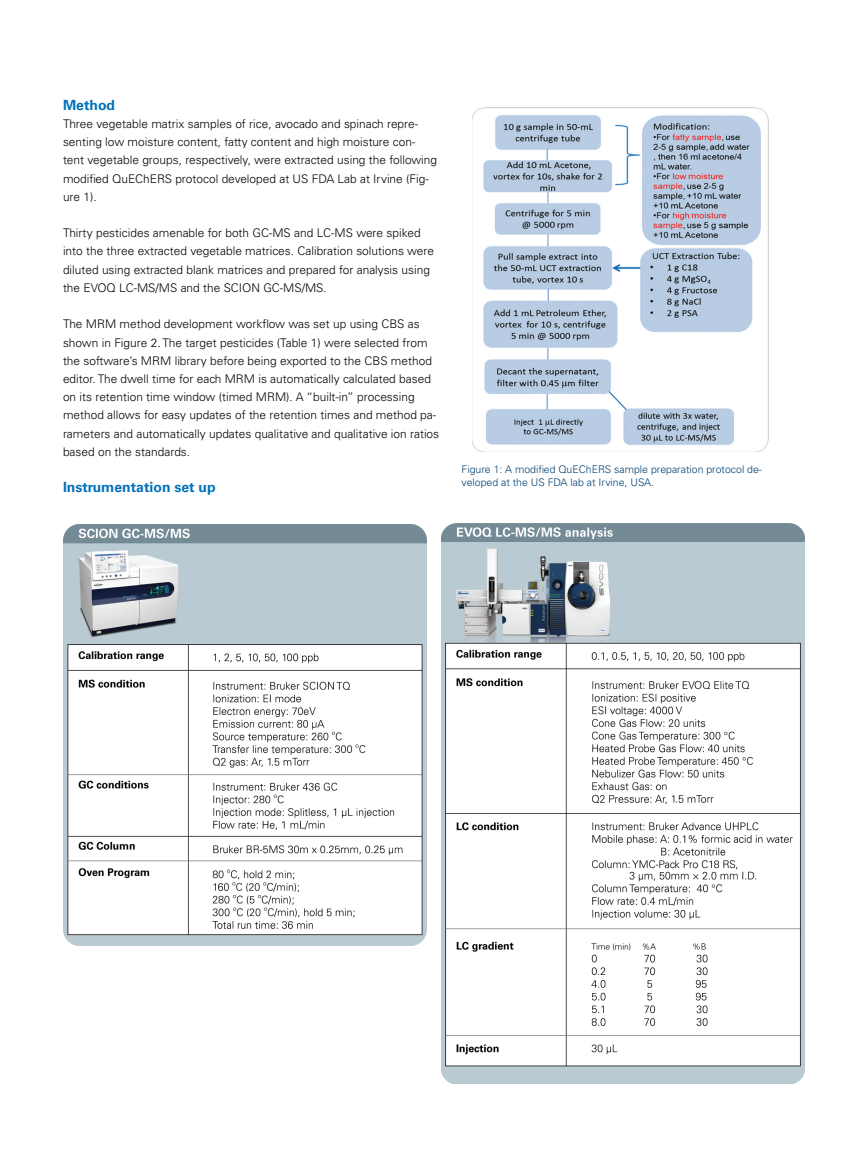
<style>
.page{position:relative;width:868px;height:1154px;background:#fff}
.page>*{position:absolute;margin:0;border:0;box-sizing:border-box;transform-origin:0 0}
.t1{font:700 14px "Univers LT Std";color:#0071ba}
.t2{font:300 11.9px/18.2px "Univers LT Std";color:#040503}
.t3{font:300 10.5px/12.6px "Univers LT Std";color:#004071}
</style>
<div class="page">
<img style="left:472px;top:108px;width:296px;height:343px">
<img style="left:63px;top:524px;width:364px;height:420px">
<img style="left:441px;top:523px;width:364px;height:560px">
<p class="t1" style="left:63px;top:97px;width:54px">Method</p>
<p class="t2" style="left:63px;top:115px;width:376px">Three vegetable matrix samples of rice, avocado and spinach repre&shy;senting low moisture content, fatty content and high moisture con&shy;tent vegetable groups, respectively, were extracted using the following modified QuEChERS protocol developed at US FDA Lab at Irvine (Fig&shy;ure 1).</p>
<p class="t2" style="left:63px;top:224px;width:373px">Thirty pesticides amenable for both GC-MS and LC-MS were spiked into the three extracted vegetable matrices. Calibration solutions were diluted using extracted blank matrices and prepared for analysis using the EVOQ LC-MS/MS and the SCION GC-MS/MS.</p>
<p class="t2" style="left:63px;top:315px;width:378px">The MRM method development workflow was set up using CBS as shown in Figure 2. The target pesticides (Table 1) were selected from the software’s MRM library before being exported to the CBS method editor. The dwell time for each MRM is automatically calculated based on its retention time window (timed MRM). A “built-in” processing method allows for easy updates of the retention times and method pa&shy;rameters and automatically updates qualitative and qualitative ion ratios based on the standards.</p>
<p class="t1" style="left:63px;top:479px;width:154px">Instrumentation set up</p>
<p class="t3" style="left:462px;top:463px;width:302px">Figure 1: A modified QuEChERS sample preparation protocol de&shy;veloped at the US FDA lab at Irvine, USA.</p>
</div>
